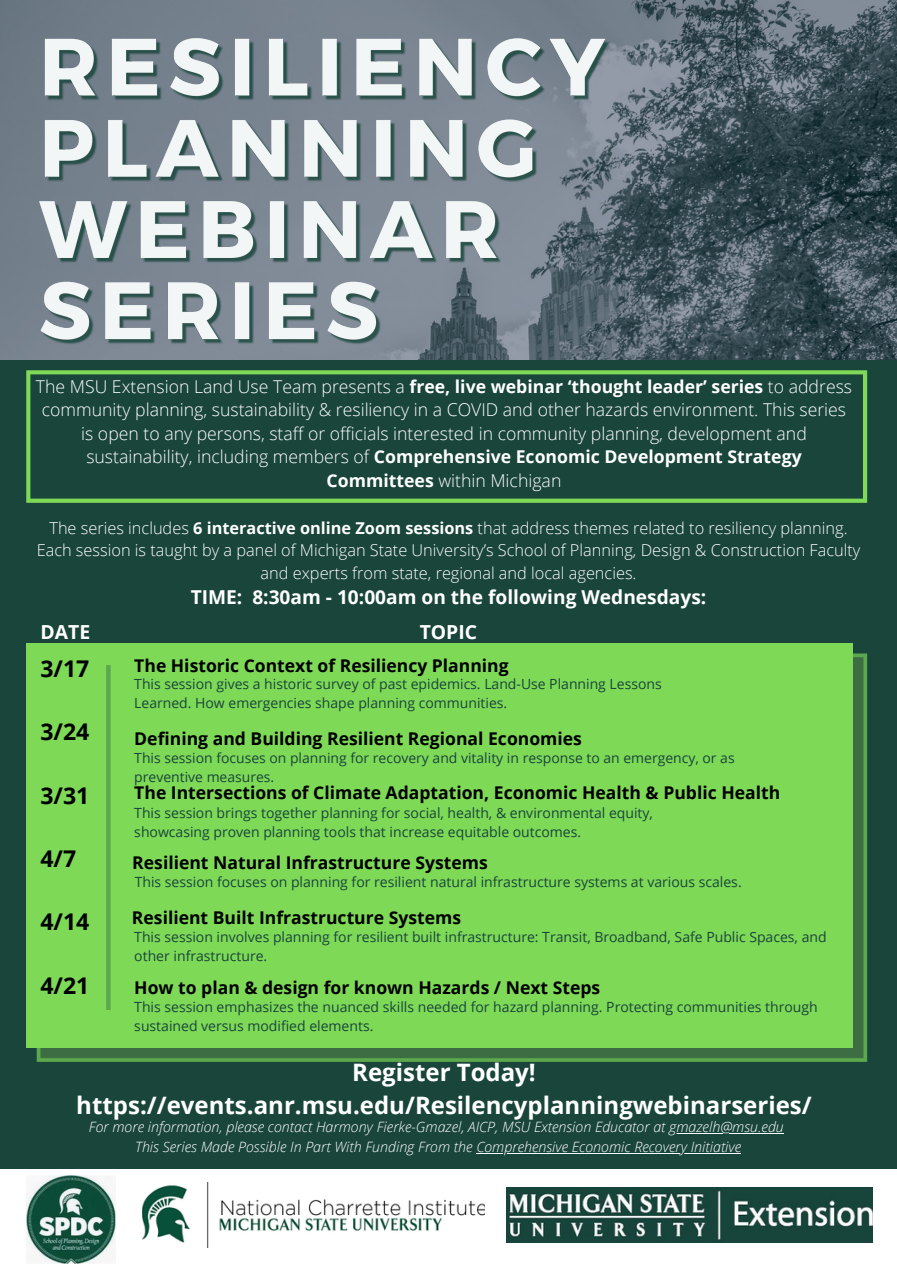
<style>
.page{position:relative;width:897px;height:1264px;background:#fff}
.page>*{position:absolute;margin:0;border:0;box-sizing:border-box;transform-origin:0 0}
.t1{font:700 24px/32.7px "Open Sans";color:#fff;text-align:center}
.t2{font:700 22.95px "Open Sans";color:#000}
.t3{font:700 19.35px "Open Sans";color:#fff}
.t4{font:700 19.2px "Open Sans";color:#fff}
.t5{font:300 17.7px/23.7px "Open Sans";color:#fff;text-align:center}
.t6{font:700 17.55px "Open Sans";color:#000}
.t7{font:300 16.35px/22.5px "Open Sans";color:#fff;text-align:center}
.t8{font:italic 300 14.25px "Open Sans";color:#fff}
.t9{font:13.95px/19.2px "Open Sans";color:#19453b}
.s1{font-weight:700}
</style>
<div class="page">
<img style="left:0;top:0;width:897px;height:360px">
<div style="left:0;top:360px;width:897px;height:903px;background:#19453b"></div>
<img style="left:37px;top:14px;width:583px;height:346px">
<svg style="left:26px;top:370px;width:841px;height:133px"></svg>
<div style="left:0;top:1168px;width:897px;height:95px;background:#fff"></div>
<img style="left:506px;top:1187px;width:366px;height:55px">
<svg style="left:37px;top:653px;width:830px;height:408px;background:#467e45"></svg>
<div style="left:26px;top:643px;width:827px;height:404px;background:#7ed957"></div>
<img style="left:26px;top:1175px;width:89px;height:88px">
<img style="left:142px;top:1182px;width:342px;height:65px">
<svg style="left:106px;top:665px;width:5px;height:344px;background:#5fac4d"></svg>
<hr style="left:669px;top:1132px;width:115px;height:1px;background:#fff">
<hr style="left:476px;top:1152px;width:265px;height:1px;background:#fff">
<p class="t5" style="left:36px;top:374px;width:817px">The MSU Extension Land Use Team presents a <span class="s1">free, live webinar ‘thought leader’ series</span> to address community planning, sustainability &amp; resiliency in a COVID and other hazards environment. This series is open to any persons, staff or officials interested in community planning, development and sustainability, including members of <span class="s1">Comprehensive Economic Development Strategy Committees</span> within Michigan</p>
<p class="t7" style="left:37px;top:516px;width:825px">The series includes <span class="s1">6 interactive online Zoom sessions</span> that address themes related to resiliency planning.<br>Each session is taught by a panel of Michigan State University’s School of Planning, Design &amp; Construction Faculty and experts from state, regional and local agencies.</p>
<p class="t4" style="left:191px;top:583px;width:517px">TIME: 8:30am - 10:00am on the following Wednesdays:</p>
<p class="t3" style="left:41px;top:618px;width:51px">DATE</p>
<p class="t3" style="left:420px;top:618px;width:59px">TOPIC</p>
<p class="t6" style="left:134px;top:653px;width:376px">The Historic Context of Resiliency Planning</p>
<p class="t2" style="left:41px;top:652px;width:50px">3/17</p>
<p class="t9" style="left:134px;top:674px;width:529px">This session gives a historic survey of past epidemics. Land-Use Planning Lessons<br>Learned. How emergencies shape planning communities.</p>
<p class="t2" style="left:41px;top:716px;width:50px">3/24</p>
<p class="t2" style="left:41px;top:779px;width:50px">3/31</p>
<p class="t2" style="left:41px;top:842px;width:37px">4/7</p>
<p class="t2" style="left:41px;top:905px;width:50px">4/14</p>
<p class="t2" style="left:41px;top:969px;width:50px">4/21</p>
<p class="t6" style="left:134px;top:726px;width:449px">Defining and Building Resilient Regional Economies</p>
<p class="t6" style="left:134px;top:780px;width:647px">The Intersections of Climate Adaptation, Economic Health &amp; Public Health</p>
<p class="t9" style="left:134px;top:748px;width:602px">This session focuses on planning for recovery and vitality in response to an emergency, or as preventive measures.</p>
<p class="t9" style="left:134px;top:802px;width:520px">This session brings together planning for social, health, &amp; environmental equity, showcasing proven planning tools that increase equitable outcomes.</p>
<p class="t9" style="left:135px;top:871px;width:608px">This session focuses on planning for resilient natural infrastructure systems at various scales.</p>
<p class="t6" style="left:132px;top:849px;width:357px">Resilient Natural Infrastructure Systems</p>
<p class="t6" style="left:132px;top:905px;width:330px">Resilient Built Infrastructure Systems</p>
<p class="t9" style="left:134px;top:927px;width:694px">This session involves planning for resilient built infrastructure: Transit, Broadband, Safe Public Spaces, and other infrastructure.</p>
<p class="t9" style="left:134px;top:996px;width:685px">This session emphasizes the nuanced skills needed for hazard planning. Protecting communities through sustained versus modified elements.</p>
<p class="t6" style="left:134px;top:974px;width:467px">How to plan &amp; design for known Hazards / Next Steps</p>
<p class="t1" style="left:76px;top:1055px;width:737px">Register Today! https://events.anr.msu.edu/Resilencyplanningwebinarseries/</p>
<p class="t8" style="left:89px;top:1116px;width:696px">For more information, please contact Harmony Fierke-Gmazel, AICP, MSU Extension Educator at gmazelh@msu.edu</p>
<p class="t8" style="left:135px;top:1136px;width:607px">This Series Made Possible In Part With Funding From the Comprehensive Economic Recovery Initiative</p>
</div>
